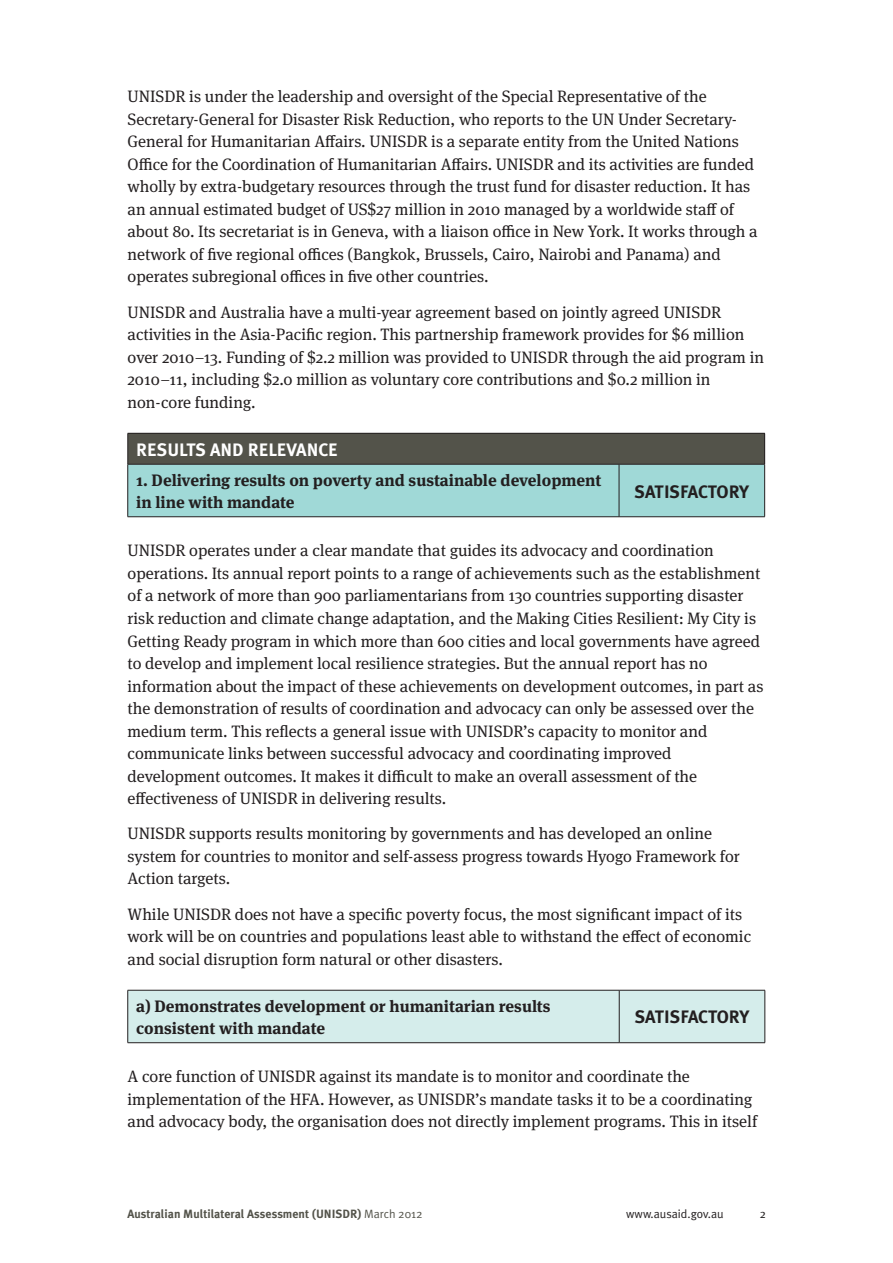
<style>
.page{position:relative;width:893px;height:1263px;background:#fff}
.page>*{position:absolute;margin:0;border:0;box-sizing:border-box;transform-origin:0 0}
._08bbbb_RIGHT_COLUMN{font:700 18px "Meta Plus";color:#231f20}
._08a__TABLE_HEADING{font:700 18px "Meta Plus";color:#fff}
._04__BODY_TEXT{font:16.5px/22.5px "Meta Serif OT";color:#231f20}
._04__BODY_TEXT-2{font:700 16.5px/22.5px "Meta Serif OT";color:#231f20}
.t1{font:700 12px "Meta Plus";color:#53534a}
.t2{font:12px "Meta Plus Normal";color:#231f20}
.t3{font:12px "Meta Serif OT";color:#231f20}
.s1{font-family:"Meta Plus Normal";font-weight:400}
</style>
<div class="page">
<div style="left:128px;top:433px;width:637px;height:31px;background:#53534a"></div>
<div style="left:128px;top:465px;width:636px;height:51px;background:#a0d9d7"></div>
<hr style="left:128px;top:433px;width:491px;height:1px;background:#231f20">
<hr style="left:127px;top:433px;width:1px;height:31px;background:#231f20">
<hr style="left:619px;top:433px;width:146px;height:1px;background:#231f20">
<hr style="left:619px;top:464px;width:1px;height:53px;background:#231f20">
<hr style="left:764px;top:433px;width:1px;height:31px;background:#231f20">
<hr style="left:128px;top:464px;width:491px;height:1px;background:#231f20">
<hr style="left:127px;top:464px;width:1px;height:53px;background:#231f20">
<hr style="left:619px;top:464px;width:146px;height:1px;background:#231f20">
<hr style="left:764px;top:464px;width:1px;height:53px;background:#231f20">
<hr style="left:128px;top:516px;width:491px;height:1px;background:#231f20">
<hr style="left:619px;top:516px;width:146px;height:1px;background:#231f20">
<div style="left:128px;top:991px;width:637px;height:51px;background:#d5edeb"></div>
<hr style="left:128px;top:990px;width:491px;height:1px;background:#231f20">
<hr style="left:127px;top:990px;width:1px;height:52px;background:#231f20">
<hr style="left:619px;top:990px;width:146px;height:1px;background:#231f20">
<hr style="left:619px;top:990px;width:1px;height:52px;background:#231f20">
<hr style="left:765px;top:990px;width:1px;height:52px;background:#231f20">
<hr style="left:128px;top:1042px;width:491px;height:1px;background:#231f20">
<hr style="left:619px;top:1042px;width:146px;height:1px;background:#231f20">
<p class="_04__BODY_TEXT" style="left:128px;top:86px;width:632px">UNISDR is under the leadership and oversight of the Special Representative of the Secretary-General for Disaster Risk Reduction, who reports to the UN Under Secretary-General for Humanitarian Affairs. UNISDR is a separate entity from the United Nations Office for the Coordination of Humanitarian Affairs. UNISDR and its activities are funded wholly by extra-budgetary resources through the trust fund for disaster reduction. It has an annual estimated budget of US$27 million in 2010 managed by a worldwide staff of about 80. Its secretariat is in Geneva, with a liaison office in New York. It works through a network of five regional offices (Bangkok, Brussels, Cairo, Nairobi and Panama) and operates subregional offices in five other countries.</p>
<p class="_04__BODY_TEXT" style="left:128px;top:301px;width:638px">UNISDR and Australia have a multi-year agreement based on jointly agreed UNISDR activities in the Asia-Pacific region. This partnership framework provides for $6 million over 2010–13. Funding of $2.2 million was provided to UNISDR through the aid program in 2010–11, including $2.0 million as voluntary core contributions and $0.2 million in non-core funding.</p>
<p class="_08a__TABLE_HEADING" style="left:136px;top:439px;width:203px">RESULTS AND RELEVANCE</p>
<p class="_04__BODY_TEXT-2" style="left:136px;top:469px;width:467px">1. Delivering results on poverty and sustainable development in line with mandate</p>
<p class="_08bbbb_RIGHT_COLUMN" style="left:635px;top:481px;width:116px">SATISFACTORY</p>
<p class="_04__BODY_TEXT" style="left:128px;top:540px;width:637px">UNISDR operates under a clear mandate that guides its advocacy and coordination operations. Its annual report points to a range of achievements such as the establishment of a network of more than 900 parliamentarians from 130 countries supporting disaster risk reduction and climate change adaptation, and the Making Cities Resilient: My City is Getting Ready program in which more than 600 cities and local governments have agreed to develop and implement local resilience strategies. But the annual report has no information about the impact of these achievements on development outcomes, in part as the demonstration of results of coordination and advocacy can only be assessed over the medium term. This reflects a general issue with UNISDR’s capacity to monitor and communicate links between successful advocacy and coordinating improved development outcomes. It makes it difficult to make an overall assessment of the effectiveness of UNISDR in delivering results.</p>
<p class="_04__BODY_TEXT" style="left:128px;top:823px;width:614px">UNISDR supports results monitoring by governments and has developed an online system for countries to monitor and self-assess progress towards Hyogo Framework for<br>Action targets.</p>
<p class="_04__BODY_TEXT" style="left:128px;top:903px;width:625px">While UNISDR does not have a specific poverty focus, the most significant impact of its work will be on countries and populations least able to withstand the effect of economic and social disruption form natural or other disasters.</p>
<p class="_04__BODY_TEXT-2" style="left:136px;top:995px;width:416px">a) Demonstrates development or humanitarian results consistent with mandate</p>
<p class="_08bbbb_RIGHT_COLUMN" style="left:635px;top:1007px;width:116px">SATISFACTORY</p>
<p class="_04__BODY_TEXT" style="left:128px;top:1066px;width:631px">A core function of UNISDR against its mandate is to monitor and coordinate the implementation of the HFA. However, as UNISDR’s mandate tasks it to be a coordinating and advocacy body, the organisation does not directly implement programs. This in itself</p>
<p class="t1" style="left:128px;top:1207px;width:296px">Australian Multilateral Assessment (UNISDR) <span class="s1">March 2012</span></p>
<p class="t2" style="left:626px;top:1207px;width:99px">www.ausaid.gov.au</p>
<p class="t3" style="left:760px;top:1207px;width:7px">2</p>
</div>
